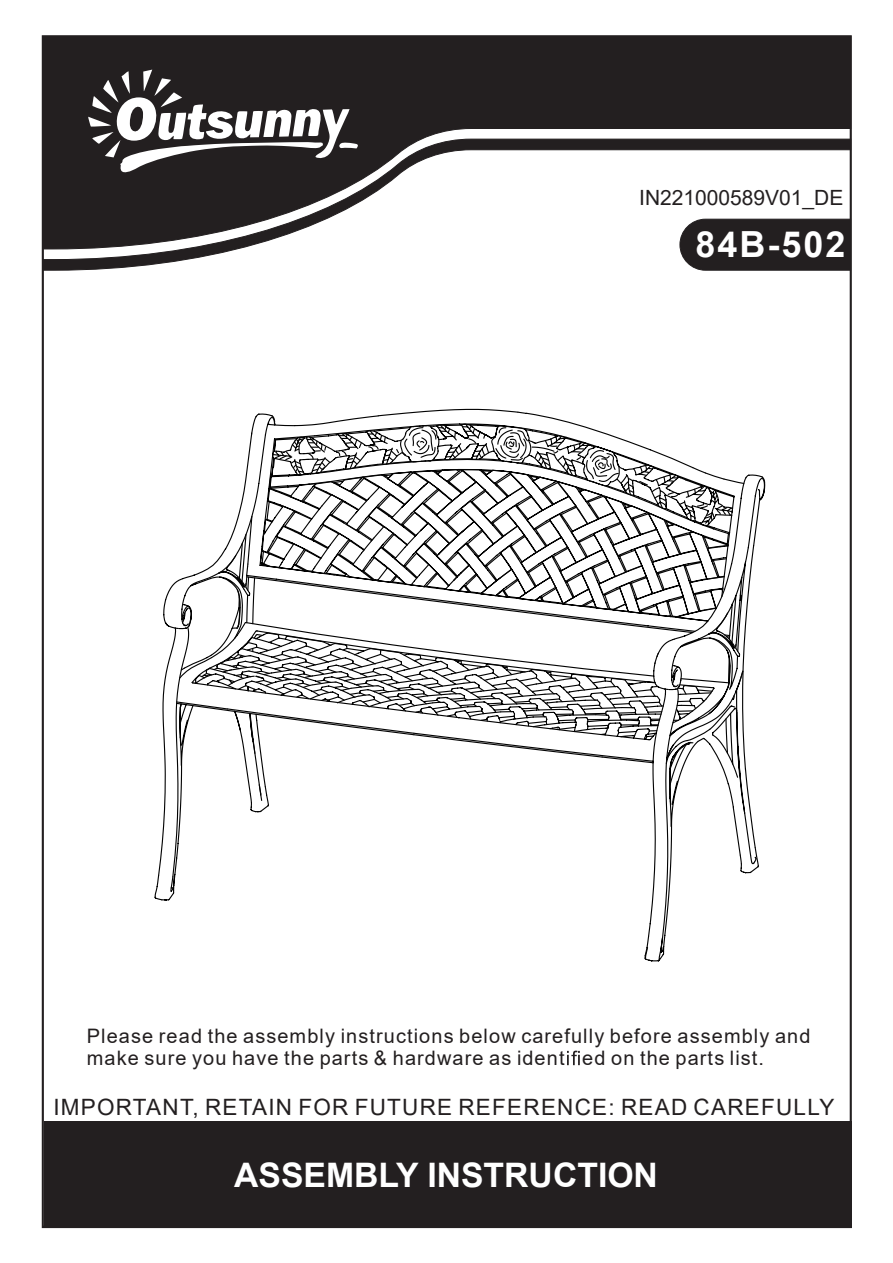
<style>
.page{position:relative;width:893px;height:1263px;background:#fff}
.page>*{position:absolute;margin:0;border:0;box-sizing:border-box;transform-origin:0 0}
.t1{font:700 36px "Arial";letter-spacing:.055em;color:#fff}
.t2{font:700 33.75px "Arial";color:#fff}
.t3{font:22.5px "Arial";letter-spacing:.055em;color:#231f20}
.t4{font:21px "Arial";color:#231f20}
.t5{font:19.95px/22.4px "Arial";letter-spacing:.055em;color:#231f20}
</style>
<div class="page">
<div style="left:45px;top:38px;width:804px;height:100px;background:#231f20"></div>
<svg style="left:45px;top:138px;width:804px;height:133px"></svg>
<svg style="left:88px;top:70px;width:272px;height:107px"></svg>
<svg style="left:679px;top:218px;width:172px;height:53px;background:#2f2b2c"></svg>
<svg style="left:567px;top:1051px;width:13px;height:14px"></svg>
<svg style="left:154px;top:419px;width:610px;height:542px"></svg>
<div style="left:44px;top:1122px;width:808px;height:106px;background:#231f20"></div>
<p class="t4" style="left:639px;top:183px;width:206px">IN221000589V01_DE</p>
<h1 class="t1" style="left:695px;top:219px;width:152px">84B-502</h1>
<p class="t5" style="left:87px;top:1024px;width:725px">Please read the assembly instructions below carefully before assembly and make sure you have the parts &amp; hardware as ident ed on the parts list.</p>
<p class="t3" style="left:53px;top:1092px;width:783px">IMPORTANT, RETAIN FOR FUTURE REFERENCE: READ CAREFULLY</p>
<h2 class="t2" style="left:234px;top:1152px;width:425px">ASSEMBLY INSTRUCTION</h2>
</div>
